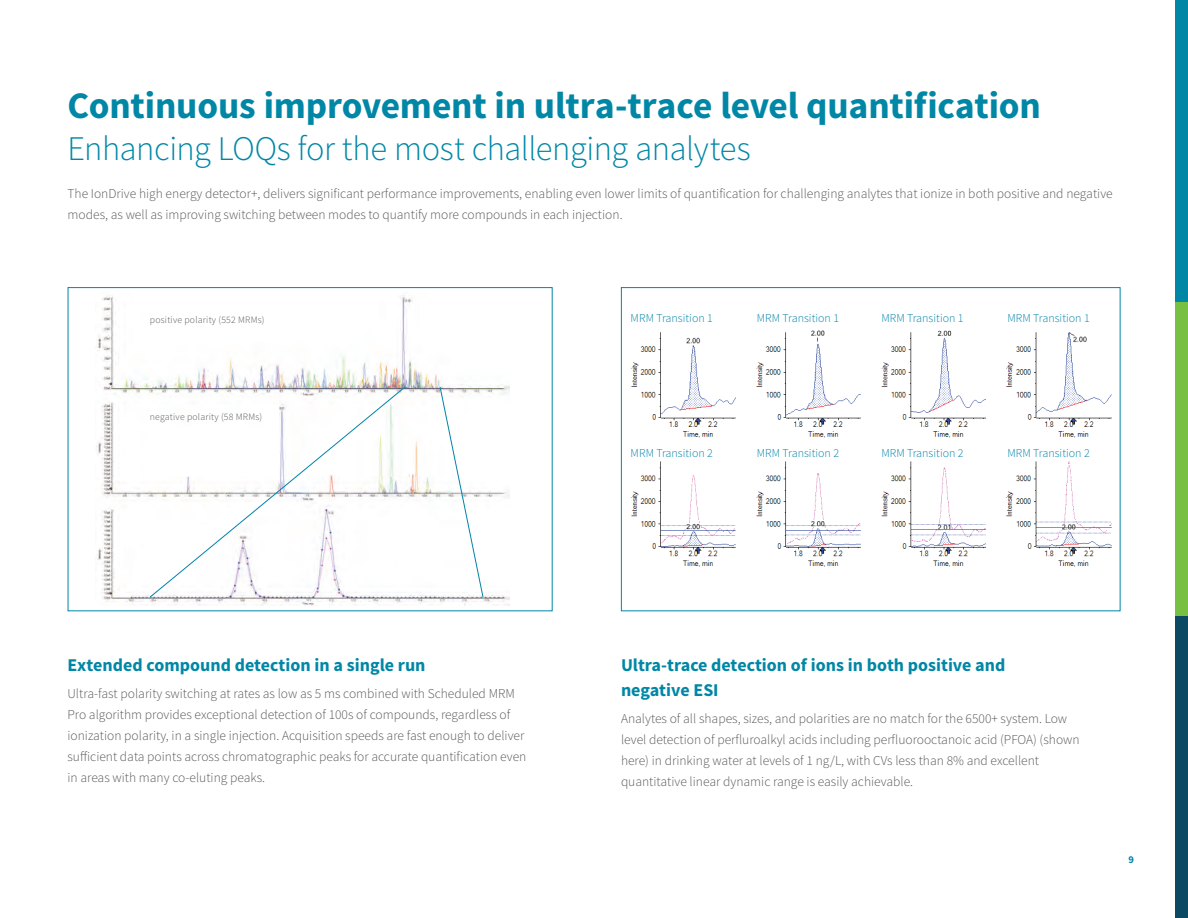
<style>
.page{position:relative;width:1188px;height:918px;background:#fff}
.page>*{position:absolute;margin:0;border:0;box-sizing:border-box;transform-origin:0 0}
.t1{font:700 37.5px "Source Sans Pro";letter-spacing:-.005em;color:#0087a6}
.t2{font:300 34.5px "Source Sans Pro";letter-spacing:-.015em;color:#0087a6}
.t3{font:700 18px/25.5px "Source Sans Pro";color:#0087a6}
.t4{font:300 13.5px/21px "Source Sans Pro";color:#57585a}
.t5{font:300 12px "Source Sans Pro";color:#0083a9}
.t6{font:700 10.5px "Source Sans Pro";color:#0087a6}
.t7{font:300 9.75px "Source Sans Pro";letter-spacing:.02em;color:#57585a}
</style>
<div class="page">
<div style="left:1175px;top:302px;width:13px;height:314px;background:#78c042"></div>
<div style="left:1175px;top:0;width:13px;height:302px;background:#0087a6"></div>
<div style="left:1175px;top:616px;width:13px;height:302px;background:#0c4a63"></div>
<img style="left:631px;top:330px;width:481px;height:237px">
<div style="left:621px;top:287px;width:499px;height:324px;border:1px solid #0087a6"></div>
<img style="left:96px;top:295px;width:413px;height:310px">
<div style="left:68px;top:287px;width:485px;height:324px;border:1px solid #0087a6"></div>
<svg style="left:149px;top:386px;width:257px;height:212px"></svg>
<svg style="left:439px;top:386px;width:45px;height:212px"></svg>
<h1 class="t1" style="left:68px;top:82px;width:975px">Continuous improvement in ultra-trace level quantification</h1>
<h2 class="t2" style="left:68px;top:127px;width:685px">Enhancing LOQs for the most challenging analytes</h2>
<p class="t4" style="left:68px;top:183px;width:1047px">The IonDrive high energy detector+, delivers significant performance improvements, enabling even lower limits of quantification for challenging analytes that ionize in both positive and negative modes, as well as improving switching between modes to quantify more compounds in each injection.</p>
<p class="t7" style="left:150px;top:313px;width:116px">positive polarity (552 MRMs)</p>
<p class="t5" style="left:631px;top:311px;width:84px">MRM Transition 1</p>
<p class="t7" style="left:150px;top:411px;width:114px">negative polarity (58 MRMs)</p>
<p class="t5" style="left:631px;top:446px;width:84px">MRM Transition 2</p>
<p class="t5" style="left:757px;top:311px;width:84px">MRM Transition 1</p>
<p class="t5" style="left:881px;top:311px;width:84px">MRM Transition 1</p>
<p class="t5" style="left:757px;top:446px;width:84px">MRM Transition 2</p>
<p class="t5" style="left:881px;top:446px;width:84px">MRM Transition 2</p>
<p class="t5" style="left:1007px;top:311px;width:84px">MRM Transition 1</p>
<p class="t5" style="left:1007px;top:446px;width:84px">MRM Transition 2</p>
<h3 class="t3" style="left:68px;top:652px;width:360px">Extended compound detection in a single run</h3>
<p class="t4" style="left:68px;top:683px;width:461px">Ultra-fast polarity switching at rates as low as 5 ms combined with Scheduled MRM Pro algorithm provides exceptional detection of 100s of compounds, regardless of ionization polarity, in a single injection. Acquisition speeds are fast enough to deliver sufficient data points across chromatographic peaks for accurate quantification even in areas with many co-eluting peaks.</p>
<h3 class="t3" style="left:621px;top:652px;width:386px">Ultra-trace detection of ions in both positive and negative ESI</h3>
<p class="t4" style="left:621px;top:708px;width:460px">Analytes of all shapes, sizes, and polarities are no match for the 6500+ system. Low level detection of perfluroalkyl acids including perfluorooctanoic acid (PFOA) (shown here) in drinking water at levels of 1 ng/L, with CVs less than 8% and excellent quantitative linear dynamic range is easily achievable.</p>
<p class="t6" style="left:1128px;top:853px;width:7px">9</p>
</div>
